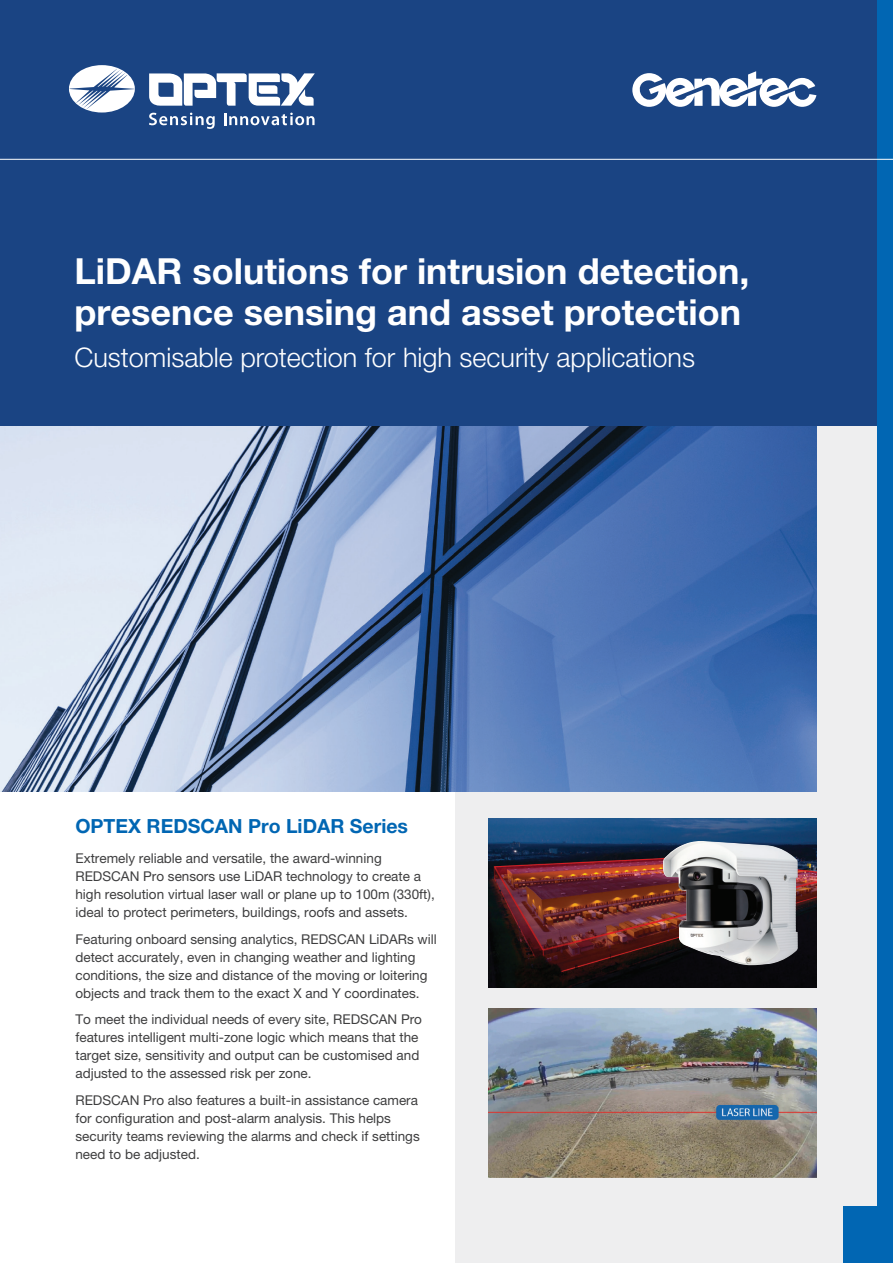
<style>
.page{position:relative;width:893px;height:1263px;background:#fff}
.page>*{position:absolute;margin:0;border:0;box-sizing:border-box;transform-origin:0 0}
.t1{font:700 36px/40.5px "Helvetica Neue LT Pro";color:#fff}
.t2{font:300 27px "Helvetica Neue LT Pro";color:#fff}
.t3{font:700 19.5px "Helvetica Neue LT Pro";color:#0166b3}
.t4{font:13.5px/18px "Helvetica Neue LT Pro";color:#3e3e3f}
</style>
<div class="page">
<div style="left:455px;top:413px;width:438px;height:850px;background:#eeeeef"></div>
<img style="left:0;top:426px;width:816px;height:365px">
<div style="left:0;top:0;width:878px;height:426px;background:#1a4483"></div>
<svg style="left:69px;top:65px;width:66px;height:48px"></svg>
<svg style="left:149px;top:73px;width:166px;height:33px"></svg>
<svg style="left:149px;top:113px;width:66px;height:16px"></svg>
<svg style="left:224px;top:113px;width:91px;height:12px"></svg>
<div style="left:877px;top:0;width:16px;height:1263px;background:#0166b3"></div>
<div style="left:843px;top:1207px;width:35px;height:56px;background:#0166b3"></div>
<img style="left:488px;top:819px;width:328px;height:169px">
<img style="left:488px;top:1009px;width:328px;height:169px">
<svg style="left:632px;top:71px;width:184px;height:36px"></svg>
<img style="left:663px;top:846px;width:135px;height:120px">
<hr style="left:0;top:159px;width:893px;height:1px;background:#fff">
<h1 class="t1" style="left:74px;top:250px;width:677px">LiDAR solutions for intrusion detection, presence sensing and asset protection</h1>
<h2 class="t2" style="left:74px;top:341px;width:622px">Customisable protection for high security applications</h2>
<h3 class="t3" style="left:75px;top:813px;width:334px">OPTEX REDSCAN Pro LiDAR Series</h3>
<p class="t4" style="left:75px;top:849px;width:361px">Extremely reliable and versatile, the award-winning REDSCAN Pro sensors use LiDAR technology to create a high resolution virtual laser wall or plane up to 100m (330ft), ideal to protect perimeters, buildings, roofs and assets.</p>
<p class="t4" style="left:75px;top:930px;width:363px">Featuring onboard sensing analytics, REDSCAN LiDARs will detect accurately, even in changing weather and lighting conditions, the size and distance of the moving or loitering objects and track them to the exact X and Y coordinates.</p>
<p class="t4" style="left:75px;top:1010px;width:348px">To meet the individual needs of every site, REDSCAN Pro features intelligent multi-zone logic which means that the target size, sensitivity and output can be customised and adjusted to the assessed risk per zone.</p>
<p class="t4" style="left:75px;top:1091px;width:346px">REDSCAN Pro also features a built-in assistance camera for configuration and post-alarm analysis. This helps security teams reviewing the alarms and check if settings need to be adjusted.</p>
</div>
